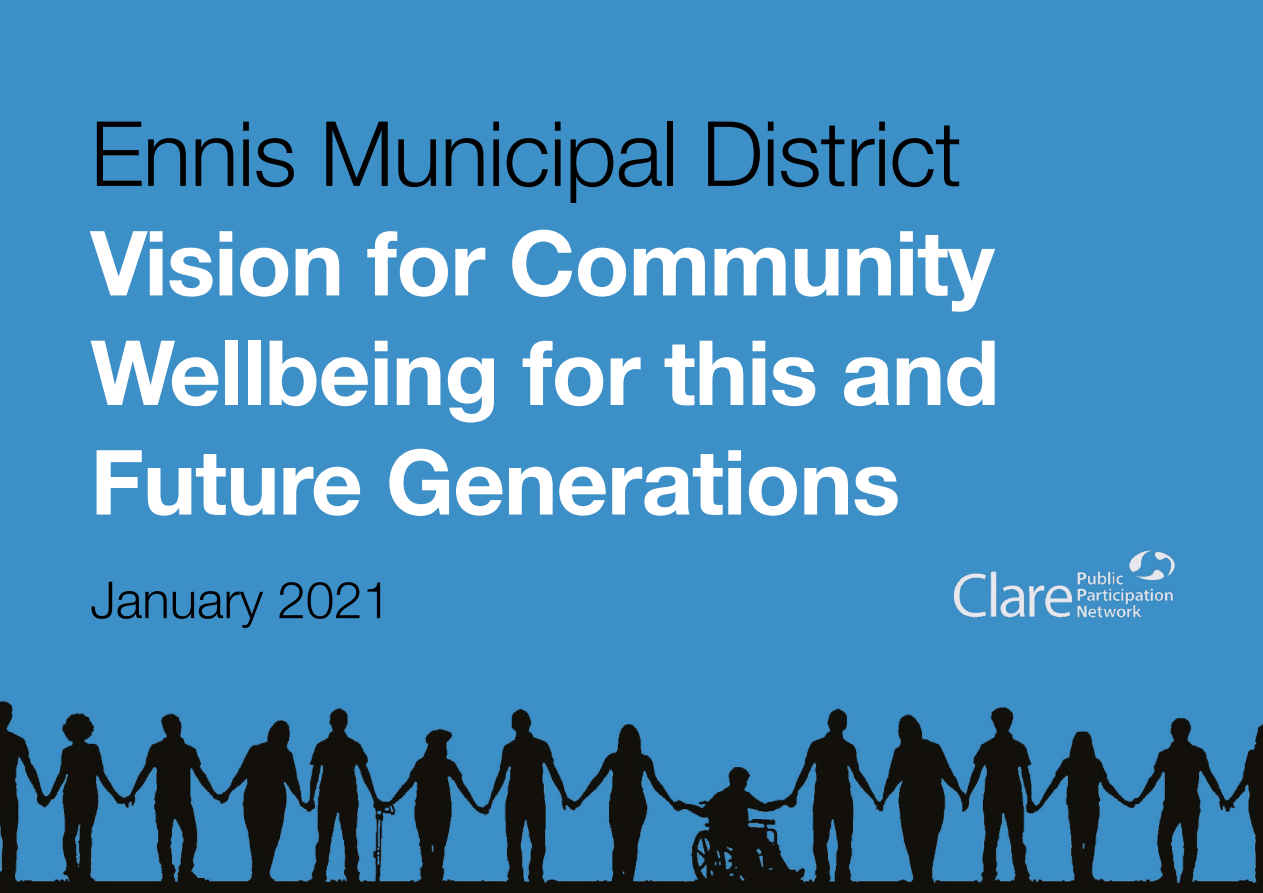
<style>
.page{position:relative;width:1263px;height:893px;background:#fff}
.page>*{position:absolute;margin:0;border:0;box-sizing:border-box;transform-origin:0 0}
.t1{font:700 90px/109.5px "Helvetica Neue";letter-spacing:-.01em;color:#fff;text-align:justify}
.t2{font:300 90px "Helvetica Neue";letter-spacing:-.01em;color:#000}
.t3{font:300 51px "Helvetica Neue";color:#000}
</style>
<div class="page">
<div style="left:0;top:0;width:1263px;height:634px;background:#3d8fc8"></div>
<img style="left:933px;top:535px;width:261px;height:99px">
<img style="left:0;top:634px;width:1263px;height:259px">
<p class="t2" style="left:90px;top:81px;width:873px">Ennis Municipal District</p>
<p class="t1" style="left:90px;top:211px;width:910px">Vision for Community Wellbeing for this and Future Generations</p>
<p class="t3" style="left:90px;top:559px;width:302px">January 2021</p>
</div>
